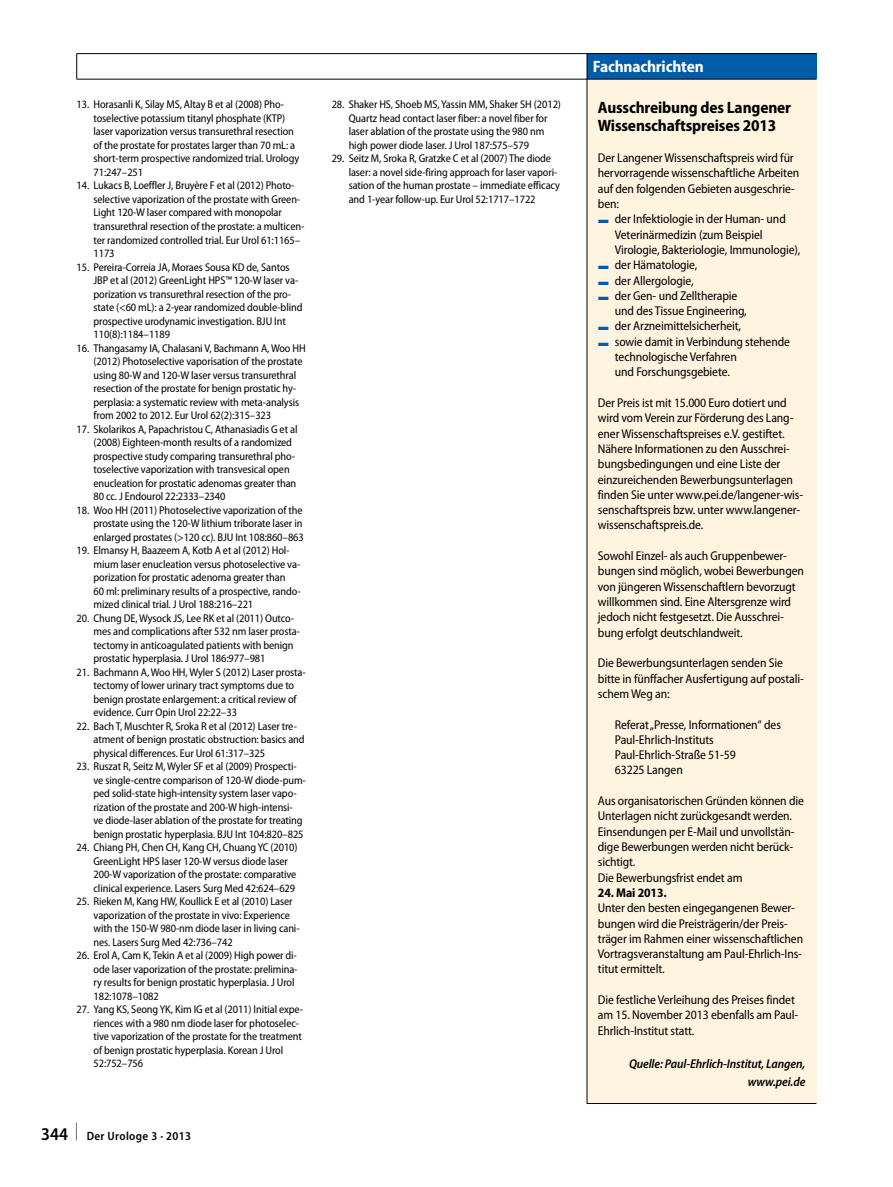
<style>
.page{position:relative;width:893px;height:1187px;background:#fff}
.page>*{position:absolute;margin:0;border:0;box-sizing:border-box;transform-origin:0 0}
._302_BB_FN_headline{font:700 semi-condensed 16.5px/18px "Myriad Pro";letter-spacing:-.01em;color:#000}
._001_rubrik{font:700 semi-condensed 16.5px "Myriad Pro";letter-spacing:-.01em;color:#fff}
._306_BB_FN_text_ohne{font:semi-condensed 12.75px/15.3px "Myriad Pro";letter-spacing:-.01em;color:#000}
._308_BB_FN_autor_que{font:italic 600 semi-condensed 12.75px "Myriad Pro";letter-spacing:-.01em;color:#000}
._306_BB_FN_text_ohne-2{font:700 semi-condensed 12.75px "Myriad Pro";letter-spacing:-.01em;color:#000}
.t1{font:600 semi-condensed 12px "Myriad Pro";letter-spacing:.03em;color:#000}
._023_literatur{font:semi-condensed 11.25px/13.5px "Myriad Pro";letter-spacing:-.01em;color:#000}
.s1{font-size:18px}
.s2{font-family:"S Buttons";font-stretch:normal;color:#005ba9}
</style>
<div class="page">
<svg style="left:76px;top:54px;width:1px;height:25px"></svg>
<div style="left:587px;top:79px;width:229px;height:1024px;background:#fff4e0"></div>
<div style="left:587px;top:54px;width:229px;height:25px;background:#005ba9"></div>
<hr style="left:587px;top:54px;width:1px;height:1049px;background:#000">
<hr style="left:587px;top:1103px;width:229px;height:1px;background:#000">
<hr style="left:77px;top:79px;width:739px;height:1px;background:#000">
<hr style="left:77px;top:53px;width:739px;height:1px;background:#000">
<p class="_023_literatur" style="left:94px;top:98px;width:207px;text-indent:-17px">13. Horasanli K, Silay MS, Altay B et al (2008) Pho&shy;toselective potassium titanyl phosphate (KTP) laser vaporization versus transurethral resection of the prostate for prostates larger than 70 mL: a short-term prospective randomized trial. Urology 71:247–251</p>
<p class="_023_literatur" style="left:94px;top:179px;width:212px;text-indent:-17px">14. Lukacs B, Loeffler J, Bruyère F et al (2012) Photo&shy;selective vaporization of the prostate with Green-Light 120-W laser compared with monopolar transurethral resection of the prostate: a multicen&shy;ter randomized controlled trial. Eur Urol 61:1165– 1173</p>
<p class="_023_literatur" style="left:94px;top:260px;width:210px;text-indent:-17px">15. Pereira-Correia JA, Moraes Sousa KD de, Santos JBP et al (2012) GreenLight HPS™ 120-W laser va&shy;porization vs transurethral resection of the pro&shy;state (&lt;60 mL): a 2-year randomized double-blind prospective urodynamic investigation. BJU Int 110(8):1184–1189</p>
<p class="_023_literatur" style="left:94px;top:341px;width:214px;text-indent:-17px">16. Thangasamy IA, Chalasani V, Bachmann A,Woo HH (2012) Photoselective vaporisation of the prostate using 80-W and 120-W laser versus transurethral resection of the prostate for benign prostatic hy&shy;perplasia: a systematic review with meta-analysis from 2002 to 2012. Eur Urol 62(2):315–323</p>
<p class="_023_literatur" style="left:94px;top:422px;width:205px;text-indent:-17px">17. Skolarikos A, Papachristou C, Athanasiadis G et al (2008) Eighteen-month results of a randomized prospective study comparing transurethral pho&shy;toselective vaporization with transvesical open enucleation for prostatic adenomas greater than 80 cc. J Endourol 22:2333–2340</p>
<p class="_023_literatur" style="left:94px;top:503px;width:212px;text-indent:-17px">18. Woo HH (2011) Photoselective vaporization of the prostate using the 120-W lithium triborate laser in enlarged prostates (&gt;120 cc). BJU Int 108:860–863</p>
<p class="_023_literatur" style="left:94px;top:544px;width:209px;text-indent:-17px">19. Elmansy H, Baazeem A, Kotb A et al (2012) Hol&shy;mium laser enucleation versus photoselective va&shy;porization for prostatic adenoma greater than<br>60 ml: preliminary results of a prospective, rando&shy;mized clinical trial. J Urol 188:216–221</p>
<p class="_023_literatur" style="left:94px;top:611px;width:208px;text-indent:-17px">20. Chung DE,Wysock JS, Lee RK et al (2011) Outco&shy;mes and complications after 532 nm laser prosta&shy;tectomy in anticoagulated patients with benign prostatic hyperplasia. J Urol 186:977–981</p>
<p class="_023_literatur" style="left:94px;top:665px;width:214px;text-indent:-17px">21. Bachmann A,Woo HH,Wyler S (2012) Laser prosta&shy;tectomy of lower urinary tract symptoms due to benign prostate enlargement: a critical review of evidence. Curr Opin Urol 22:22–33</p>
<p class="_023_literatur" style="left:94px;top:719px;width:213px;text-indent:-17px">22. Bach T, Muschter R, Sroka R et al (2012) Laser tre&shy;atment of benign prostatic obstruction: basics and physical differences. Eur Urol 61:317–325</p>
<p class="_023_literatur" style="left:94px;top:760px;width:214px;text-indent:-17px">23. Ruszat R, Seitz M,Wyler SF et al (2009) Prospecti&shy;ve single-centre comparison of 120-W diode-pum&shy;ped solid-state high-intensity system laser vapo&shy;rization of the prostate and 200-W high-intensi-<br>ve diode-laser ablation of the prostate for treating benign prostatic hyperplasia. BJU Int 104:820–825</p>
<p class="_023_literatur" style="left:94px;top:841px;width:206px;text-indent:-17px">24. Chiang PH, Chen CH, Kang CH, Chuang YC (2010)<br>GreenLight HPS laser 120-W versus diode laser 200-W vaporization of the prostate: comparative clinical experience. Lasers Surg Med 42:624–629</p>
<p class="_023_literatur" style="left:94px;top:895px;width:208px;text-indent:-17px">25. Rieken M, Kang HW, Koullick E et al (2010) Laser vaporization of the prostate in vivo: Experience with the 150-W 980-nm diode laser in living cani&shy;nes. Lasers Surg Med 42:736–742</p>
<p class="_023_literatur" style="left:94px;top:949px;width:206px;text-indent:-17px">26. Erol A, Cam K, Tekin A et al (2009) High power di&shy;ode laser vaporization of the prostate: prelimina&shy;ry results for benign prostatic hyperplasia. J Urol 182:1078–1082</p>
<p class="_023_literatur" style="left:94px;top:1003px;width:211px;text-indent:-17px">27. Yang KS, Seong YK, Kim IG et al (2011) Initial expe&shy;riences with a 980 nm diode laser for photoselec&shy;tive vaporization of the prostate for the treatment of benign prostatic hyperplasia. Korean J Urol 52:752–756</p>
<p class="t1" style="left:41px;top:1129px;width:151px"><span class="s1">344 </span><sup>|</sup> Der Urologe 3 · 2013</p>
<p class="_023_literatur" style="left:349px;top:98px;width:214px;text-indent:-17px">28. Shaker HS, Shoeb MS, Yassin MM, Shaker SH (2012)<br>Quartz head contact laser fiber: a novel fiber for laser ablation of the prostate using the 980 nm high power diode laser. J Urol 187:575–579</p>
<p class="_023_literatur" style="left:349px;top:152px;width:213px;text-indent:-17px">29. Seitz M, Sroka R, Gratzke C et al (2007) The diode laser: a novel side-firing approach for laser vapori&shy;sation of the human prostate – immediate efficacy and 1-year follow-up. Eur Urol 52:1717–1722</p>
<p class="_001_rubrik" style="left:593px;top:57px;width:112px">Fachnachrichten</p>
<p class="_302_BB_FN_headline" style="left:598px;top:99px;width:195px">Ausschreibung des Langener<br>Wissenschaftspreises 2013</p>
<p class="_306_BB_FN_text_ohne" style="left:598px;top:150px;width:203px">Der LangenerWissenschaftspreis wird für hervorragende wissenschaftliche Arbeiten auf den folgenden Gebieten ausgeschrie&shy;ben:</p>
<p class="_306_BB_FN_text_ohne" style="left:615px;top:212px;width:187px;text-indent:-17px"><span class="s2">F</span> der Infektiologie in der Human- und<br>Veterinärmedizin (zum Beispiel<br>Virologie, Bakteriologie, Immunologie),</p>
<p class="_306_BB_FN_text_ohne" style="left:598px;top:257px;width:101px"><span class="s2">F</span> der Hämatologie,</p>
<p class="_306_BB_FN_text_ohne" style="left:598px;top:273px;width:97px"><span class="s2">F</span> der Allergologie,</p>
<p class="_306_BB_FN_text_ohne" style="left:615px;top:288px;width:134px;text-indent:-17px"><span class="s2">F</span> der Gen- und Zelltherapie und des Tissue Engineering,</p>
<p class="_306_BB_FN_text_ohne" style="left:598px;top:319px;width:145px"><span class="s2">F</span> der Arzneimittelsicherheit,</p>
<p class="_306_BB_FN_text_ohne" style="left:615px;top:334px;width:177px;text-indent:-17px"><span class="s2">F</span> sowie damit in Verbindung stehende technologische Verfahren<br>und Forschungsgebiete.</p>
<p class="_306_BB_FN_text_ohne" style="left:598px;top:395px;width:197px">Der Preis ist mit 15.000 Euro dotiert und wird vomVerein zur Förderung des Lang&shy;enerWissenschaftspreises e.V. gestiftet.</p>
<p class="_306_BB_FN_text_ohne" style="left:598px;top:441px;width:207px">Nähere Informationen zu den Ausschrei&shy;bungsbedingungen und eine Liste der einzureichenden Bewerbungsunterlagen finden Sie unter www.pei.de/langener-wis&shy;senschaftspreis bzw. unter www.langener&shy;wissenschaftspreis.de.</p>
<p class="_306_BB_FN_text_ohne" style="left:598px;top:548px;width:208px">Sowohl Einzel- als auch Gruppenbewer&shy;bungen sind möglich, wobei Bewerbungen von jüngerenWissenschaftlern bevorzugt willkommen sind. Eine Altersgrenze wird jedoch nicht festgesetzt. Die Ausschrei&shy;bung erfolgt deutschlandweit.</p>
<p class="_306_BB_FN_text_ohne" style="left:598px;top:655px;width:208px">Die Bewerbungsunterlagen senden Sie bitte in fünffacher Ausfertigung auf postali&shy;schemWeg an:</p>
<p class="_306_BB_FN_text_ohne" style="left:615px;top:716px;width:168px">Referat„Presse, Informationen“ des<br>Paul-Ehrlich-Instituts</p>
<p class="_306_BB_FN_text_ohne" style="left:615px;top:747px;width:122px">Paul-Ehrlich-Straße 51-59</p>
<p class="_306_BB_FN_text_ohne" style="left:615px;top:762px;width:69px">63225 Langen</p>
<p class="_306_BB_FN_text_ohne" style="left:598px;top:793px;width:208px">Aus organisatorischen Gründen können die Unterlagen nicht zurückgesandt werden.<br>Einsendungen per E-Mail und unvollstän&shy;dige Bewerbungen werden nicht berück&shy;sichtigt.</p>
<p class="_306_BB_FN_text_ohne" style="left:598px;top:869px;width:146px">Die Bewerbungsfrist endet am</p>
<p class="_306_BB_FN_text_ohne-2" style="left:598px;top:885px;width:70px">24. Mai 2013.</p>
<p class="_306_BB_FN_text_ohne" style="left:598px;top:900px;width:207px">Unter den besten eingegangenen Bewer&shy;bungen wird die Preisträgerin/der Preis&shy;träger im Rahmen einer wissenschaftlichen Vortragsveranstaltung am Paul-Ehrlich-Ins&shy;titut ermittelt.</p>
<p class="_306_BB_FN_text_ohne" style="left:598px;top:992px;width:202px">Die festliche Verleihung des Preises findet am 15. November 2013 ebenfalls am Paul-<br>Ehrlich-Institut statt.</p>
<p class="_308_BB_FN_autor_que" style="left:629px;top:1056px;width:178px">Quelle: Paul-Ehrlich-Institut, Langen,</p>
<p class="_308_BB_FN_autor_que" style="left:748px;top:1074px;width:59px">www.pei.de</p>
</div>
